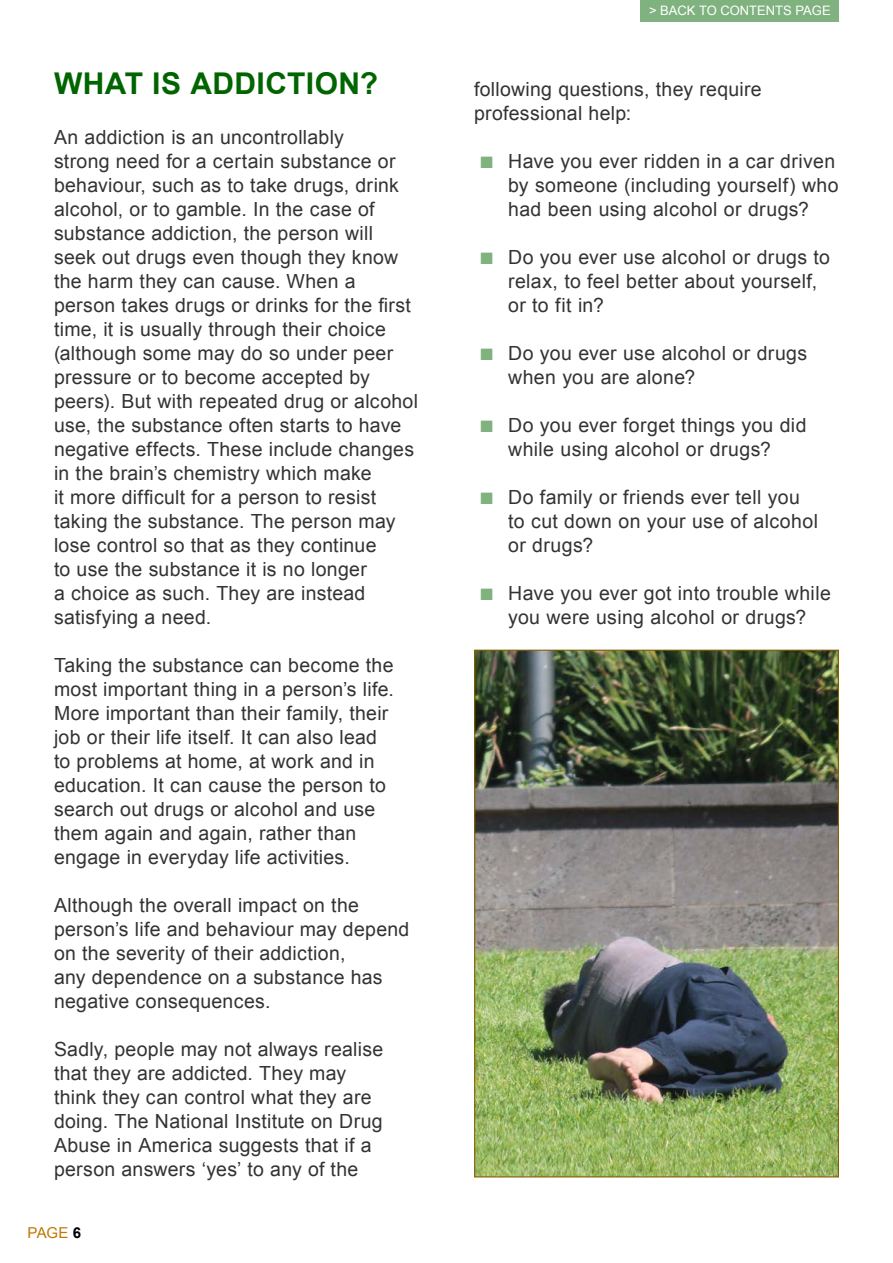
<style>
.page{position:relative;width:893px;height:1263px;background:#fff}
.page>*{position:absolute;margin:0;border:0;box-sizing:border-box;transform-origin:0 0}
.t1{font:700 30px "Arial";letter-spacing:.015em;color:#006500}
.t2{font:19.5px/24px "Arial";letter-spacing:.015em;color:#333}
.t3{font:15px "Arial";color:#c17600}
.t4{font:13.05px "Arial";color:#fff}
.s1{font-weight:700;color:#000}
.s2{color:#80b280}
</style>
<div class="page">
<div style="left:641px;top:0;width:198px;height:21px;background:#80b280"></div>
<img style="left:474px;top:649px;width:365px;height:529px">
<h1 class="t1" style="left:54px;top:64px;width:326px">WHAT IS ADDICTION?</h1>
<p class="t2" style="left:54px;top:125px;width:366px">An addiction is an uncontrollably<br>strong need for a certain substance or behaviour, such as to take drugs, drink alcohol, or to gamble. In the case of substance addiction, the person will seek out drugs even though they know the harm they can cause. When a person takes drugs or drinks for the first time, it is usually through their choice (although some may do so under peer pressure or to become accepted by peers). But with repeated drug or alcohol use, the substance often starts to have negative effects. These include changes in the brain’s chemistry which make<br>it more difficult for a person to resist taking the substance. The person may lose control so that as they continue<br>to use the substance it is no longer<br>a choice as such. They are instead satisfying a need.</p>
<p class="t2" style="left:54px;top:653px;width:341px">Taking the substance can become the most important thing in a person’s life.<br>More important than their family, their job or their life itself. It can also lead to problems at home, at work and in education. It can cause the person to search out drugs or alcohol and use them again and again, rather than engage in everyday life activities.</p>
<p class="t2" style="left:54px;top:894px;width:357px">Although the overall impact on the person’s life and behaviour may depend on the severity of their addiction,<br>any dependence on a substance has negative consequences.</p>
<p class="t2" style="left:54px;top:1038px;width:331px">Sadly, people may not always realise that they are addicted. They may think they can control what they are doing. The National Institute on Drug Abuse in America suggests that if a person answers ‘yes’ to any of the</p>
<p class="t3" style="left:28px;top:1223px;width:55px">PAGE <span class="s1">6</span></p>
<p class="t4" style="left:649px;top:2px;width:183px">&gt; BACK TO CONTENTS PAGE</p>
<p class="t2" style="left:474px;top:78px;width:289px">following questions, they require professional help:</p>
<p class="t2" style="left:508px;top:149px;width:332px;text-indent:-28px"><span class="s2">■</span> Have you ever ridden in a car driven by someone (including yourself) who had been using alcohol or drugs?</p>
<p class="t2" style="left:508px;top:245px;width:323px;text-indent:-28px"><span class="s2">■</span> Do you ever use alcohol or drugs to relax, to feel better about yourself, or to fit in?</p>
<p class="t2" style="left:508px;top:341px;width:301px;text-indent:-28px"><span class="s2">■</span> Do you ever use alcohol or drugs when you are alone?</p>
<p class="t2" style="left:480px;top:413px;width:328px;text-align:center"><span class="s2">■</span> Do you ever forget things you did while using alcohol or drugs?</p>
<p class="t2" style="left:508px;top:485px;width:311px;text-indent:-28px"><span class="s2">■</span> Do family or friends ever tell you to cut down on your use of alcohol or drugs?</p>
<p class="t2" style="left:480px;top:581px;width:352px;text-align:center"><span class="s2">■</span> Have you ever got into trouble while you were using alcohol or drugs?</p>
</div>
